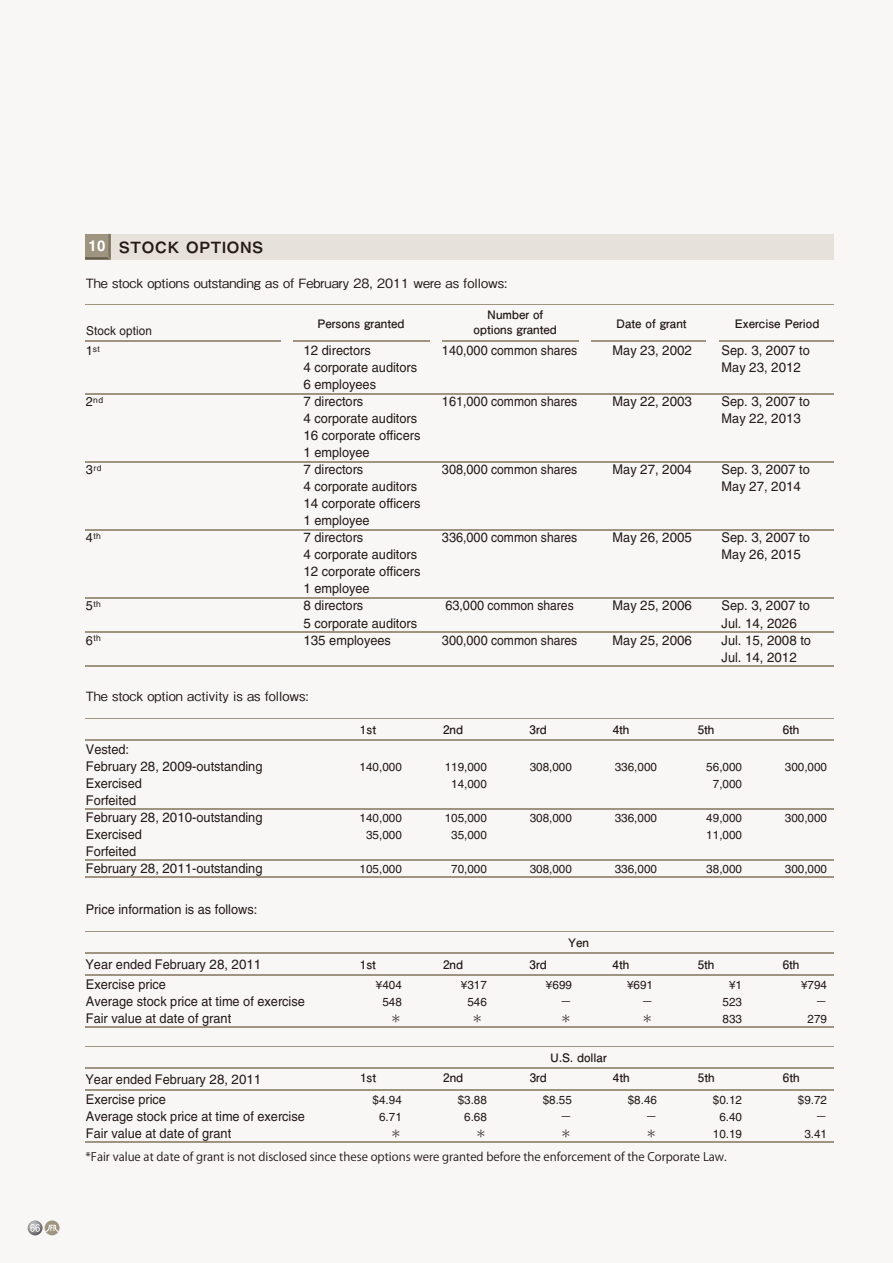
<style>
.page{position:relative;width:893px;height:1263px;background:#f8f7f5}
.page>*{position:absolute;margin:0;border:0;box-sizing:border-box;transform-origin:0 0}
.t1{font:15.45px "Midashi Go Pro MB31";letter-spacing:.05em;color:#231916}
.t2{font:13.35px/17px "Helvetica";color:#231916;scale:.95 1}
.t3{font:13.35px/17px "Helvetica";color:#231916}
.t4{font:500 12.75px "Gothic BBB Pro";color:#231916}
.t5{font:12.3px "Helvetica";letter-spacing:.015em;color:#231916;scale:.95 1}
.t6{font:11.7px/17px "Helvetica";color:#231916;text-align:center}
.t7{font:700 11.7px/14.9px "Futo Go B101 Pro";color:#231916;text-align:center}
.t8{font:11.7px/17px "Koz Go Pro";color:#231916}
.t9{font:8.55px "Helvetica";letter-spacing:.045em;color:#231916}
.s1{font-family:"Helvetica";font-weight:700;font-size:14.85px;color:#fff}
.s2{font-size:12.75px}
</style>
<div class="page">
<div style="left:85px;top:234px;width:748px;height:25px;background:#e6e2da"></div>
<svg style="left:85px;top:234px;width:26px;height:25px"></svg>
<hr style="left:85px;top:393px;width:749px;height:1px;background:#9f947f">
<hr style="left:85px;top:461px;width:749px;height:1px;background:#9f947f">
<hr style="left:85px;top:529px;width:749px;height:1px;background:#9f947f">
<hr style="left:85px;top:597px;width:749px;height:1px;background:#9f947f">
<hr style="left:85px;top:631px;width:749px;height:1px;background:#9f947f">
<hr style="left:85px;top:665px;width:749px;height:1px;background:#9f947f">
<hr style="left:85px;top:304px;width:749px;height:1px;background:#9f947f">
<hr style="left:719px;top:340px;width:115px;height:2px;background:#9f947f">
<hr style="left:591px;top:340px;width:115px;height:2px;background:#9f947f">
<hr style="left:443px;top:340px;width:136px;height:2px;background:#9f947f">
<hr style="left:294px;top:340px;width:136px;height:2px;background:#9f947f">
<hr style="left:85px;top:340px;width:196px;height:2px;background:#9f947f">
<hr style="left:85px;top:718px;width:749px;height:1px;background:#9f947f">
<hr style="left:85px;top:931px;width:749px;height:1px;background:#9f947f">
<hr style="left:85px;top:877px;width:749px;height:1px;background:#9f947f">
<hr style="left:85px;top:860px;width:749px;height:1px;background:#9f947f">
<hr style="left:85px;top:808px;width:749px;height:2px;background:#9f947f">
<hr style="left:85px;top:739px;width:749px;height:1px;background:#9f947f">
<hr style="left:85px;top:953px;width:749px;height:1px;background:#9f947f">
<hr style="left:85px;top:1026px;width:749px;height:2px;background:#9f947f">
<hr style="left:85px;top:974px;width:749px;height:1px;background:#9f947f">
<hr style="left:85px;top:1046px;width:749px;height:1px;background:#9f947f">
<hr style="left:85px;top:1068px;width:749px;height:1px;background:#9f947f">
<hr style="left:85px;top:1141px;width:749px;height:2px;background:#9f947f">
<hr style="left:85px;top:1089px;width:749px;height:1px;background:#9f947f">
<svg style="left:28px;top:1220px;width:15px;height:15px"></svg>
<svg style="left:45px;top:1220px;width:15px;height:15px"></svg>
<svg style="left:30px;top:1224px;width:29px;height:8px"></svg>
<p class="t1" style="left:89px;top:234px;width:176px"><span class="s1">10</span> STOCK OPTIONS</p>
<p class="t4" style="left:86px;top:273px;width:423px">The stock options outstanding as of February 28, 2011 were as follows:</p>
<p class="t5" style="left:86px;top:323px;width:71px">Stock option</p>
<p class="t9" style="left:86px;top:344px;width:15px"><span class="s2">1</span>st</p>
<p class="t9" style="left:86px;top:395px;width:19px"><span class="s2">2</span>nd</p>
<p class="t9" style="left:86px;top:463px;width:17px"><span class="s2">3</span>rd</p>
<p class="t9" style="left:86px;top:531px;width:16px"><span class="s2">4</span>th</p>
<p class="t9" style="left:86px;top:599px;width:17px"><span class="s2">5</span>th</p>
<p class="t9" style="left:86px;top:633px;width:17px"><span class="s2">6</span>th</p>
<p class="t7" style="left:317px;top:315px;width:89px">Persons granted</p>
<p class="t3" style="left:303px;top:342px;width:118px">12 directors<br>4 corporate auditors<br>6 employees<br>7 directors<br>4 corporate auditors<br>16 corporate officers<br>1 employee<br>7 directors<br>4 corporate auditors<br>14 corporate officers<br>1 employee<br>7 directors<br>4 corporate auditors<br>12 corporate officers<br>1 employee<br>8 directors<br>5 corporate auditors<br>135 employees</p>
<p class="t7" style="left:474px;top:306px;width:85px">Number of options granted</p>
<p class="t2" style="left:442px;top:342px;width:144px">140,000 common shares</p>
<p class="t2" style="left:442px;top:393px;width:144px">161,000 common shares</p>
<p class="t2" style="left:442px;top:461px;width:144px">308,000 common shares</p>
<p class="t2" style="left:442px;top:529px;width:144px">336,000 common shares</p>
<p class="t2" style="left:445px;top:597px;width:137px">63,000 common shares</p>
<p class="t2" style="left:442px;top:631px;width:144px">300,000 common shares</p>
<p class="t7" style="left:616px;top:315px;width:72px">Date of grant</p>
<p class="t2" style="left:613px;top:342px;width:85px">May 23, 2002</p>
<p class="t2" style="left:613px;top:393px;width:85px">May 22, 2003</p>
<p class="t2" style="left:613px;top:461px;width:85px">May 27, 2004</p>
<p class="t2" style="left:613px;top:529px;width:85px">May 26, 2005</p>
<p class="t2" style="left:613px;top:597px;width:85px">May 25, 2006</p>
<p class="t2" style="left:613px;top:631px;width:85px">May 25, 2006</p>
<p class="t7" style="left:735px;top:315px;width:86px">Exercise Period</p>
<p class="t2" style="left:722px;top:342px;width:94px">Sep. 3, 2007 to<br>May 23, 2012</p>
<p class="t2" style="left:722px;top:393px;width:94px">Sep. 3, 2007 to<br>May 22, 2013</p>
<p class="t2" style="left:722px;top:461px;width:94px">Sep. 3, 2007 to<br>May 27, 2014</p>
<p class="t2" style="left:722px;top:529px;width:94px">Sep. 3, 2007 to<br>May 26, 2015</p>
<p class="t2" style="left:722px;top:597px;width:96px">Sep. 3, 2007 to<br>Jul. 14, 2026<br>Jul. 15, 2008 to<br>Jul. 14, 2012</p>
<p class="t4" style="left:86px;top:686px;width:225px">The stock option activity is as follows:</p>
<p class="t2" style="left:86px;top:741px;width:187px">Vested:<br>February 28, 2009-outstanding<br>Exercised<br>Forfeited<br>February 28, 2010-outstanding<br>Exercised<br>Forfeited<br>February 28, 2011-outstanding</p>
<p class="t2" style="left:86px;top:901px;width:182px">Price information is as follows:</p>
<p class="t2" style="left:85px;top:956px;width:187px">Year ended February 28, 2011</p>
<p class="t2" style="left:86px;top:976px;width:232px">Exercise price<br>Average stock price at time of exercise<br>Fair value at date of grant</p>
<p class="t2" style="left:85px;top:1071px;width:187px">Year ended February 28, 2011</p>
<p class="t2" style="left:86px;top:1091px;width:232px">Exercise price<br>Average stock price at time of exercise<br>Fair value at date of grant</p>
<p class="t7" style="left:360px;top:721px;width:18px">1st</p>
<p class="t7" style="left:443px;top:721px;width:21px">2nd</p>
<p class="t7" style="left:529px;top:721px;width:19px">3rd</p>
<p class="t7" style="left:613px;top:721px;width:18px">4th</p>
<p class="t7" style="left:698px;top:721px;width:18px">5th</p>
<p class="t7" style="left:783px;top:721px;width:18px">6th</p>
<p class="t6" style="left:785px;top:758px;width:44px">300,000</p>
<p class="t6" style="left:706px;top:758px;width:37px">56,000<br>7,000</p>
<p class="t6" style="left:706px;top:809px;width:37px;text-align:left">49,000<br>11,000</p>
<p class="t6" style="left:706px;top:860px;width:37px">38,000</p>
<p class="t6" style="left:615px;top:758px;width:44px">336,000</p>
<p class="t6" style="left:530px;top:758px;width:44px">308,000</p>
<p class="t6" style="left:445px;top:758px;width:44px">119,000<br>14,000</p>
<p class="t6" style="left:445px;top:809px;width:44px">105,000<br>35,000</p>
<p class="t6" style="left:451px;top:860px;width:37px">70,000</p>
<p class="t6" style="left:360px;top:758px;width:44px">140,000</p>
<p class="t6" style="left:785px;top:809px;width:44px">300,000</p>
<p class="t6" style="left:615px;top:809px;width:44px">336,000</p>
<p class="t6" style="left:530px;top:809px;width:44px">308,000</p>
<p class="t6" style="left:360px;top:809px;width:44px">140,000<br>35,000</p>
<p class="t6" style="left:360px;top:860px;width:44px">105,000</p>
<p class="t6" style="left:785px;top:860px;width:44px">300,000</p>
<p class="t6" style="left:615px;top:860px;width:44px">336,000</p>
<p class="t6" style="left:530px;top:860px;width:44px">308,000</p>
<p class="t7" style="left:568px;top:933px;width:23px">Yen</p>
<p class="t7" style="left:360px;top:956px;width:18px">1st</p>
<p class="t7" style="left:443px;top:956px;width:21px">2nd</p>
<p class="t7" style="left:529px;top:956px;width:19px">3rd</p>
<p class="t7" style="left:613px;top:956px;width:18px">4th</p>
<p class="t7" style="left:698px;top:956px;width:18px">5th</p>
<p class="t7" style="left:783px;top:956px;width:18px">6th</p>
<p class="t6" style="left:376px;top:976px;width:28px">¥404<br>548</p>
<p class="t8" style="left:390px;top:1011px;width:13px">＊</p>
<p class="t6" style="left:461px;top:976px;width:28px">¥317<br>546</p>
<p class="t8" style="left:471px;top:1011px;width:13px">＊</p>
<p class="t6" style="left:546px;top:976px;width:28px">¥699</p>
<p class="t8" style="left:560px;top:994px;width:13px">－＊</p>
<p class="t7" style="left:550px;top:1048px;width:58px">U.S. dollar</p>
<p class="t6" style="left:627px;top:976px;width:28px">¥691</p>
<p class="t8" style="left:641px;top:994px;width:13px">－＊</p>
<p class="t6" style="left:723px;top:976px;width:21px">¥1<br>523<br>833</p>
<p class="t6" style="left:801px;top:976px;width:28px">¥794</p>
<p class="t8" style="left:815px;top:994px;width:13px">－</p>
<p class="t6" style="left:808px;top:1010px;width:21px">279</p>
<p class="t7" style="left:360px;top:1069px;width:18px">1st</p>
<p class="t7" style="left:443px;top:1069px;width:21px">2nd</p>
<p class="t7" style="left:530px;top:1069px;width:19px">3rd</p>
<p class="t7" style="left:613px;top:1069px;width:18px">4th</p>
<p class="t7" style="left:698px;top:1069px;width:18px">5th</p>
<p class="t7" style="left:783px;top:1069px;width:18px">6th</p>
<p class="t6" style="left:373px;top:1091px;width:31px">$4.94<br>6.71</p>
<p class="t8" style="left:390px;top:1126px;width:13px">＊</p>
<p class="t6" style="left:458px;top:1091px;width:31px">$3.88<br>6.68</p>
<p class="t8" style="left:475px;top:1126px;width:13px">＊</p>
<p class="t6" style="left:543px;top:1091px;width:31px">$8.55</p>
<p class="t8" style="left:560px;top:1109px;width:13px">－＊</p>
<p class="t6" style="left:628px;top:1091px;width:31px">$8.46</p>
<p class="t8" style="left:645px;top:1109px;width:13px">－＊</p>
<p class="t6" style="left:713px;top:1091px;width:31px">$0.12<br>6.40<br>10.19</p>
<p class="t6" style="left:798px;top:1091px;width:31px">$9.72</p>
<p class="t8" style="left:815px;top:1109px;width:13px">－</p>
<p class="t6" style="left:804px;top:1125px;width:24px">3.41</p>
<p class="t8" style="left:86px;top:1149px;width:642px">*Fair value at date of grant is not disclosed since these options were granted before the enforcement of the Corporate Law.</p>
</div>
